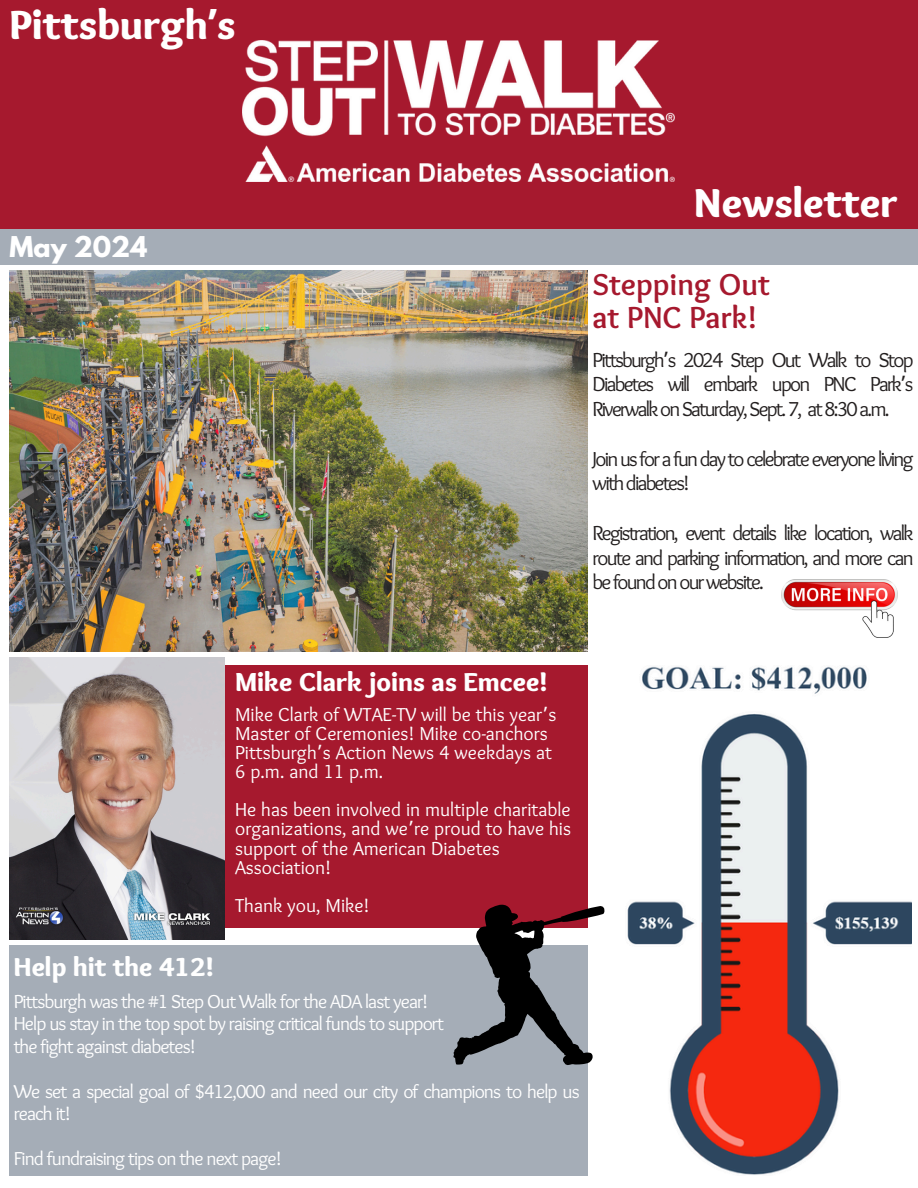
<style>
.page{position:relative;width:918px;height:1188px;background:#fff}
.page>*{position:absolute;margin:0;border:0;box-sizing:border-box;transform-origin:0 0}
.t1{font:900 42px "Sukar";color:#fff}
.t2{font:700 31.5px/32.7px "Sukar";color:#a6192e}
.t3{font:900 27px "Sukar";color:#fff}
.t4{font:700 25.35px "League Spartan";color:#fff}
.t5{font:21px/24.8px "Sukar";letter-spacing:-.085em;color:#231f1f;text-align:justify}
.t6{font:19.5px/19.2px "Sukar";color:#fff}
.t7{font:19.5px/22.5px "Sukar";letter-spacing:-.05em;color:#fff}
.s1{font-family:"Noto Sans";font-weight:700}
.s2{font-family:"Noto Sans Gurmukhi"}
</style>
<div class="page">
<div style="left:0;top:0;width:918px;height:230px;background:#a6192e"></div>
<div style="left:0;top:230px;width:918px;height:35px;background:#a5adb7"></div>
<img style="left:9px;top:271px;width:579px;height:380px">
<img style="left:243px;top:41px;width:432px;height:140px">
<img style="left:627px;top:666px;width:285px;height:509px">
<div style="left:9px;top:945px;width:578px;height:231px;background:#a5adb7"></div>
<img style="left:9px;top:657px;width:216px;height:282px">
<div style="left:225px;top:666px;width:362px;height:262px;background:#a6192e"></div>
<svg style="left:453px;top:905px;width:152px;height:160px"></svg>
<img style="left:782px;top:580px;width:116px;height:57px">
<h1 class="t1" style="left:9px;top:0;width:228px">Pittsburgh<span class="s1">’</span>s</h1>
<p class="t4" style="left:9px;top:235px;width:139px">May 2024</p>
<p class="t1" style="left:694px;top:178px;width:205px">Newsletter</p>
<p class="t2" style="left:593px;top:271px;width:179px">Stepping Out at PNC Park!</p>
<p class="t5" style="left:593px;top:349px;width:322px">Pittsburgh<span class="s2">’</span>s 2024 Step Out Walk to Stop Diabetes will embark upon PNC Park<span class="s2">’</span>s Riverwalk on Saturday, Sept. 7, at 8:30 a.m.</p>
<h3 class="t5" style="left:593px;top:448px;width:322px">Join us for a fun day to celebrate everyone living with diabetes!</h3>
<p class="t5" style="left:593px;top:522px;width:322px">Registration, event details like location, walk route and parking information, and more can be found on our website.</p>
<p class="t3" style="left:235px;top:666px;width:314px">Mike Clark joins as Emcee!</p>
<h3 class="t3" style="left:14px;top:951px;width:202px">Help hit the 412!</h3>
<p class="t6" style="left:235px;top:706px;width:323px">Mike Clark of WTAE-TV will be this year<span class="s2">’</span>s Master of Ceremonies! Mike co-anchors Pittsburgh<span class="s2">’</span>s Action News 4 weekdays at 6 p.m. and 11 p.m.</p>
<p class="t6" style="left:235px;top:802px;width:338px">He has been involved in multiple charitable organizations, and we<span class="s2">’</span>re proud to have his support of the American Diabetes Association!</p>
<p class="t6" style="left:235px;top:897px;width:136px">Thank you, Mike!</p>
<h2 class="t7" style="left:14px;top:991px;width:416px">Pittsburgh was the #1 Step Out Walk for the ADA last year!</h2>
<p class="t7" style="left:14px;top:1014px;width:432px">Help us stay in the top spot by raising critical funds to support</p>
<p class="t7" style="left:14px;top:1036px;width:184px">the fight against diabetes!</p>
<p class="t7" style="left:14px;top:1081px;width:568px">We set a special goal of $412,000 and need our city of champions to help us reach it!</p>
<p class="t7" style="left:14px;top:1149px;width:270px">Find fundraising tips on the next page!</p>
</div>
